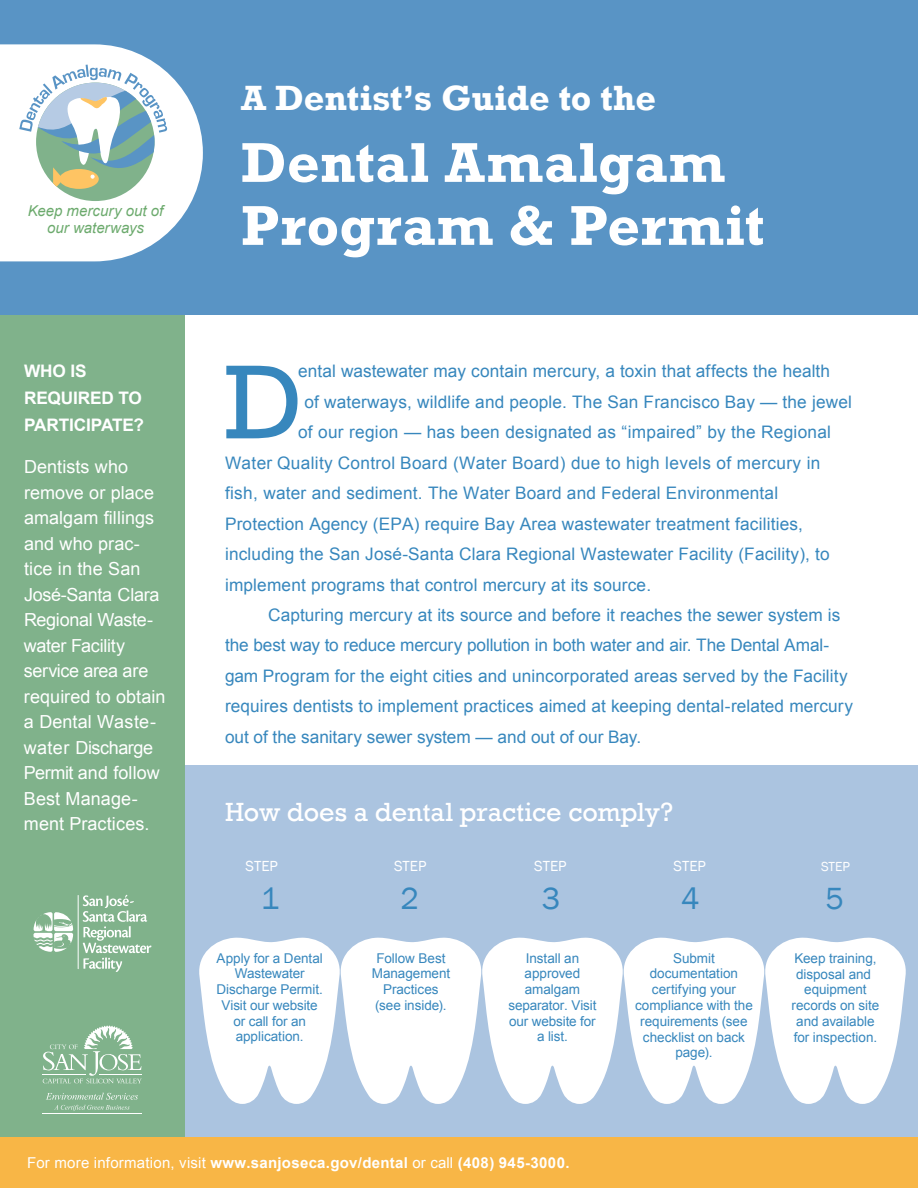
<style>
.page{position:relative;width:918px;height:1188px;background:#fff}
.page>*{position:absolute;margin:0;border:0;box-sizing:border-box;transform-origin:0 0}
.DA_big_intro_text{font:106.95px "Rockwell";color:#3787bd}
.illo_callouts{font:700 57px/63px "Rockwell";letter-spacing:.015em;color:#fff}
.illo_callouts-2{font:700 36px "Rockwell";letter-spacing:-.005em;color:#fff}
.illo_callouts-3{font:31.5px "Franklin Gothic";color:#3787bd}
.illo_callouts-4{font:27px "Rockwell";color:#fff}
.da-cvr_sidebar_text{font:18px/25.5px "Arial";color:#fff}
.DA_big_intro_text-2{font:17.25px "Arial";letter-spacing:.01em;color:#3787bd}
.DA_big_intro_text-3{font:17.25px "Arial";letter-spacing:-.01em;color:#3787bd}
.da-cvr_sidebar_text-2{font:700 17.25px/27px "Arial";letter-spacing:-.01em;color:#fff}
.illo_callouts-5{font:700 15px "Arial";letter-spacing:.02em;color:#fff}
.illo_callouts-6{font:italic 15px/16.5px "Arial";color:#6caa6d;text-align:center}
.illo_callouts-7{font:15px "Franklin Gothic";color:#fff}
.da-steps_text{font:13.5px/15.8px "Arial";letter-spacing:-.005em;color:#3787bd;text-align:center}
.illo_callouts-8{font:13.5px/15.8px "Arial";letter-spacing:-.005em;color:#3787bd;text-align:center}
.da-steps_text-2{font:13.5px "Franklin Gothic";color:#fff}
.s1{font-style:inherit}
.s2{font-weight:400}
</style>
<div class="page">
<div style="left:0;top:0;width:918px;height:315px;background:#5994c5"></div>
<svg style="left:0;top:44px;width:203px;height:217px;fill:#fff"></svg>
<div style="left:184px;top:765px;width:734px;height:372px;background:#abc4e0"></div>
<svg style="left:199px;top:937px;width:707px;height:167px"></svg>
<div style="left:0;top:315px;width:184px;height:873px;background:#80b28b"></div>
<div style="left:0;top:1137px;width:918px;height:51px;background:#f8b646"></div>
<hr style="left:42px;top:1113px;width:100px;height:1px;background:#fff">
<hr style="left:42px;top:1074px;width:44px;height:1px;background:#fff">
<svg style="left:43px;top:1025px;width:99px;height:58px"></svg>
<svg style="left:46px;top:1093px;width:92px;height:18px"></svg>
<div style="left:36px;top:83px;width:119px;height:118px;background:#80b28b;border-radius:59px"></div>
<svg style="left:19px;top:65px;width:148px;height:126px"></svg>
<svg style="left:83px;top:895px;width:68px;height:77px"></svg>
<hr style="left:78px;top:895px;width:1px;height:74px;background:#fff">
<svg style="left:33px;top:912px;width:40px;height:40px"></svg>
<p class="illo_callouts-6" style="left:28px;top:203px;width:137px">Keep mercury out of our waterways</p>
<p class="da-cvr_sidebar_text-2" style="left:24px;top:358px;width:122px">WHO IS<br>REQUIRED TO<br>PARTICIPATE?</p>
<p class="da-cvr_sidebar_text" style="left:24px;top:454px;width:143px">Dentists who remove or place amalgam fillings and who prac&shy;tice in the San<br>Jos<span class="s1">é</span>-Santa Clara<br>Regional Waste&shy;water Facility service area are required to obtain a Dental Waste&shy;water Discharge<br>Permit and follow<br>Best Manage&shy;ment Practices.</p>
<p class="illo_callouts-2" style="left:241px;top:76px;width:417px">A Dentist’s Guide to the</p>
<p class="illo_callouts" style="left:241px;top:131px;width:525px">Dental Amalgam<br>Program &amp; Permit</p>
<p class="DA_big_intro_text" style="left:225px;top:341px;width:79px">D</p>
<p class="DA_big_intro_text-2" style="left:298px;top:360px;width:534px">ental wastewater may contain mercury, a toxin that affects the health</p>
<p class="DA_big_intro_text-2" style="left:304px;top:391px;width:549px">of waterways, wildlife and people. The San Francisco Bay — the jewel</p>
<p class="DA_big_intro_text-2" style="left:298px;top:421px;width:535px">of our region — has been designated as “impaired” by the Regional</p>
<p class="DA_big_intro_text-2" style="left:225px;top:451px;width:597px">Water Quality Control Board (Water Board) due to high levels of mercury in</p>
<p class="DA_big_intro_text-2" style="left:225px;top:482px;width:555px">fish, water and sediment. The Water Board and Federal Environmental</p>
<p class="DA_big_intro_text-2" style="left:225px;top:512px;width:580px">Protection Agency (EPA) require Bay Area wastewater treatment facilities,</p>
<p class="DA_big_intro_text-2" style="left:225px;top:543px;width:606px">including the San Jos<span class="s1">é</span>-Santa Clara Regional Wastewater Facility (Facility), to</p>
<p class="DA_big_intro_text-2" style="left:225px;top:573px;width:428px">implement programs that control mercury at its source.</p>
<p class="DA_big_intro_text-2" style="left:268px;top:604px;width:574px">Capturing mercury at its source and before it reaches the sewer system is</p>
<p class="DA_big_intro_text-3" style="left:225px;top:634px;width:606px">the best way to reduce mercury pollution in both water and air. The Dental Amal-</p>
<p class="DA_big_intro_text-2" style="left:225px;top:665px;width:624px">gam Program for the eight cities and unincorporated areas served by the Facility</p>
<p class="DA_big_intro_text-2" style="left:225px;top:695px;width:630px">requires dentists to implement practices aimed at keeping dental-related mercury</p>
<p class="DA_big_intro_text-2" style="left:225px;top:725px;width:418px">out of the sanitary sewer system — and out of our Bay.</p>
<p class="illo_callouts-4" style="left:225px;top:797px;width:450px">How does a dental practice comply?</p>
<p class="illo_callouts-7" style="left:246px;top:857px;width:34px">STEP</p>
<p class="illo_callouts-7" style="left:394px;top:857px;width:34px">STEP</p>
<p class="illo_callouts-7" style="left:534px;top:857px;width:34px">STEP</p>
<p class="illo_callouts-7" style="left:674px;top:857px;width:34px">STEP</p>
<p class="da-steps_text-2" style="left:821px;top:858px;width:30px">STEP</p>
<p class="illo_callouts-3" style="left:261px;top:878px;width:20px">1</p>
<p class="illo_callouts-8" style="left:217px;top:950px;width:108px">Apply for a Dental<br>Wastewater<br>Discharge Permit.<br>Visit our website or call for an application.</p>
<p class="illo_callouts-3" style="left:400px;top:878px;width:20px">2</p>
<p class="illo_callouts-3" style="left:542px;top:878px;width:20px">3</p>
<p class="illo_callouts-3" style="left:681px;top:878px;width:20px">4</p>
<p class="illo_callouts-3" style="left:825px;top:878px;width:20px">5</p>
<p class="da-steps_text" style="left:372px;top:950px;width:80px">Follow Best<br>Management<br>Practices</p>
<p class="da-steps_text" style="left:375px;top:997px;width:73px">(see inside).</p>
<p class="da-steps_text" style="left:508px;top:950px;width:90px">Install an approved amalgam separator. Visit our website for a list.</p>
<p class="da-steps_text" style="left:673px;top:950px;width:43px">Submit</p>
<p class="da-steps_text" style="left:650px;top:966px;width:90px">documentation</p>
<p class="da-steps_text" style="left:652px;top:982px;width:86px">certifying your</p>
<p class="da-steps_text" style="left:635px;top:998px;width:119px">compliance with the</p>
<p class="da-steps_text" style="left:640px;top:1013px;width:109px">requirements (see checklist on back page).</p>
<p class="da-steps_text" style="left:794px;top:950px;width:84px">Keep training,</p>
<p class="da-steps_text" style="left:796px;top:966px;width:77px">disposal and</p>
<p class="da-steps_text" style="left:804px;top:982px;width:64px">equipment</p>
<p class="da-steps_text" style="left:792px;top:998px;width:89px">records on site</p>
<p class="da-steps_text" style="left:796px;top:1013px;width:80px">and available</p>
<p class="da-steps_text" style="left:794px;top:1029px;width:85px">for inspection.</p>
<p class="illo_callouts-5" style="left:27px;top:1153px;width:544px"><span class="s2">For more information, visit</span> www.sanjoseca.gov/dental <span class="s2">or call</span> (408) 945-3000.</p>
</div>
